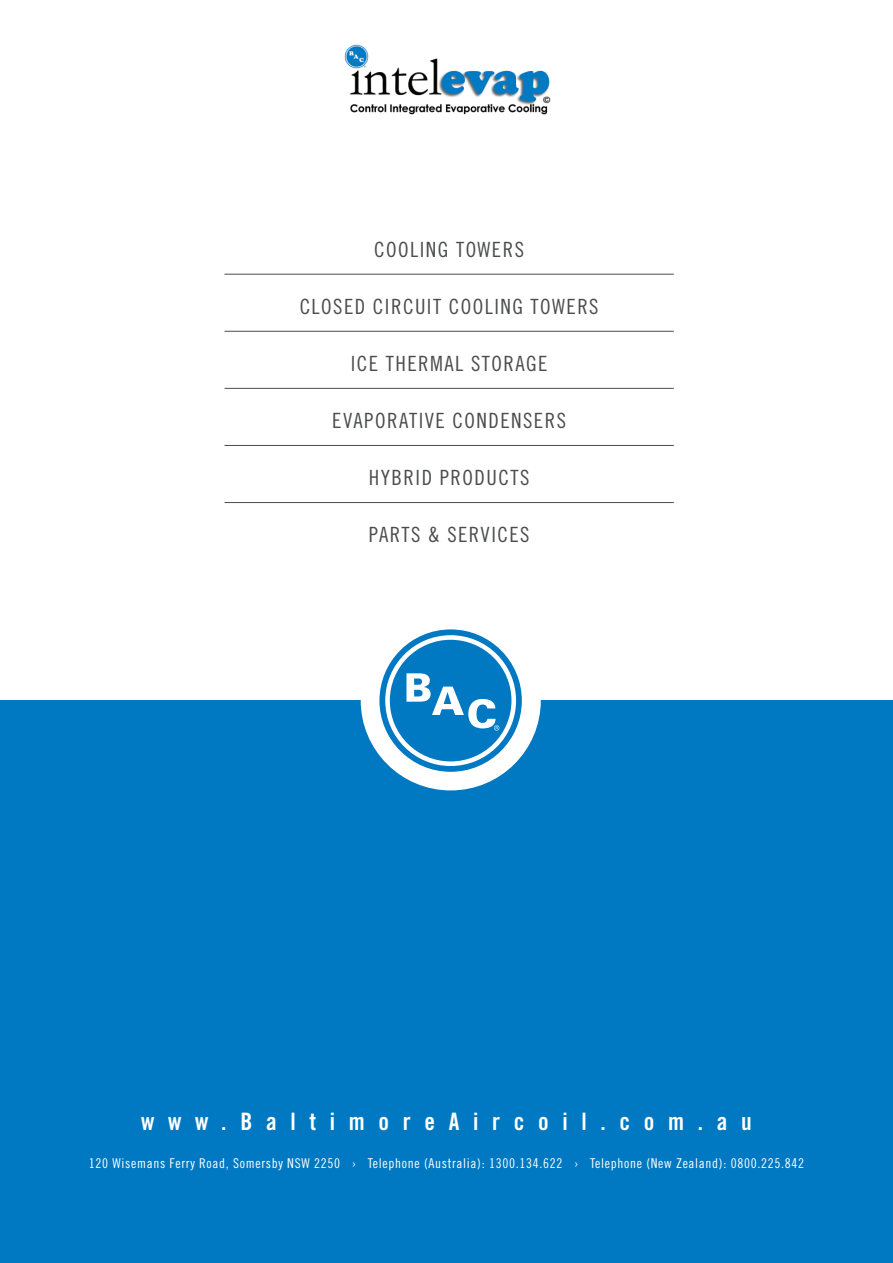
<style>
.page{position:relative;width:893px;height:1263px;background:#fff}
.page>*{position:absolute;margin:0;border:0;box-sizing:border-box;transform-origin:0 0}
.body{font:24px "Trade Gothic LT Std Bd Cn 20";letter-spacing:.57em;color:#fff}
.back_Cov_product_lis{font:21px "Trade Gothic LT Std Cn 18";letter-spacing:.07em;color:#4b4c4d}
.back_Cov_Product_lis{font:21px "Trade Gothic LT Std Cn 18";letter-spacing:.07em;color:#4b4c4d}
.address{font:13.5px "Trade Gothic LT Std Cn 18";letter-spacing:.05em;color:#fff}
</style>
<div class="page">
<div style="left:0;top:700px;width:893px;height:563px;background:#0079c2"></div>
<div style="left:361px;top:610px;width:180px;height:180px;background:#fff;border-radius:50%"></div>
<hr style="left:224px;top:274px;width:450px;height:1px;background:#4b4c4d">
<hr style="left:224px;top:331px;width:450px;height:1px;background:#4b4c4d">
<hr style="left:224px;top:388px;width:450px;height:1px;background:#4b4c4d">
<hr style="left:224px;top:445px;width:450px;height:1px;background:#4b4c4d">
<hr style="left:224px;top:502px;width:450px;height:1px;background:#4b4c4d">
<svg style="left:379px;top:629px;width:143px;height:143px;background:#1282c6"></svg>
<svg style="left:385px;top:635px;width:131px;height:131px"></svg>
<div style="left:390px;top:640px;width:121px;height:121px;background:#0079c2;border-radius:50%"></div>
<svg style="left:406px;top:673px;width:93px;height:57px"></svg>
<img style="left:344px;top:44px;width:207px;height:71px">
<p class="back_Cov_product_lis" style="left:374px;top:237px;width:151px">COOLING TOWERS</p>
<p class="back_Cov_product_lis" style="left:300px;top:294px;width:300px">CLOSED CIRCUIT COOLING TOWERS</p>
<p class="back_Cov_product_lis" style="left:351px;top:351px;width:198px">ICE THERMAL STORAGE</p>
<p class="back_Cov_product_lis" style="left:332px;top:408px;width:235px">EVAPORATIVE CONDENSERS</p>
<p class="back_Cov_product_lis" style="left:369px;top:465px;width:162px">HYBRID PRODUCTS</p>
<p class="back_Cov_Product_lis" style="left:369px;top:522px;width:162px">PARTS &amp; SERVICES</p>
<p class="body" style="left:141px;top:1106px;width:612px">www.BaltimoreAircoil.com.au</p>
<p class="address" style="left:89px;top:1155px;width:717px">120 Wisemans Ferry Road, Somersby NSW 2250 › Telephone (Australia): 1300.134.622 › Telephone (New Zealand): 0800.225.842</p>
</div>
